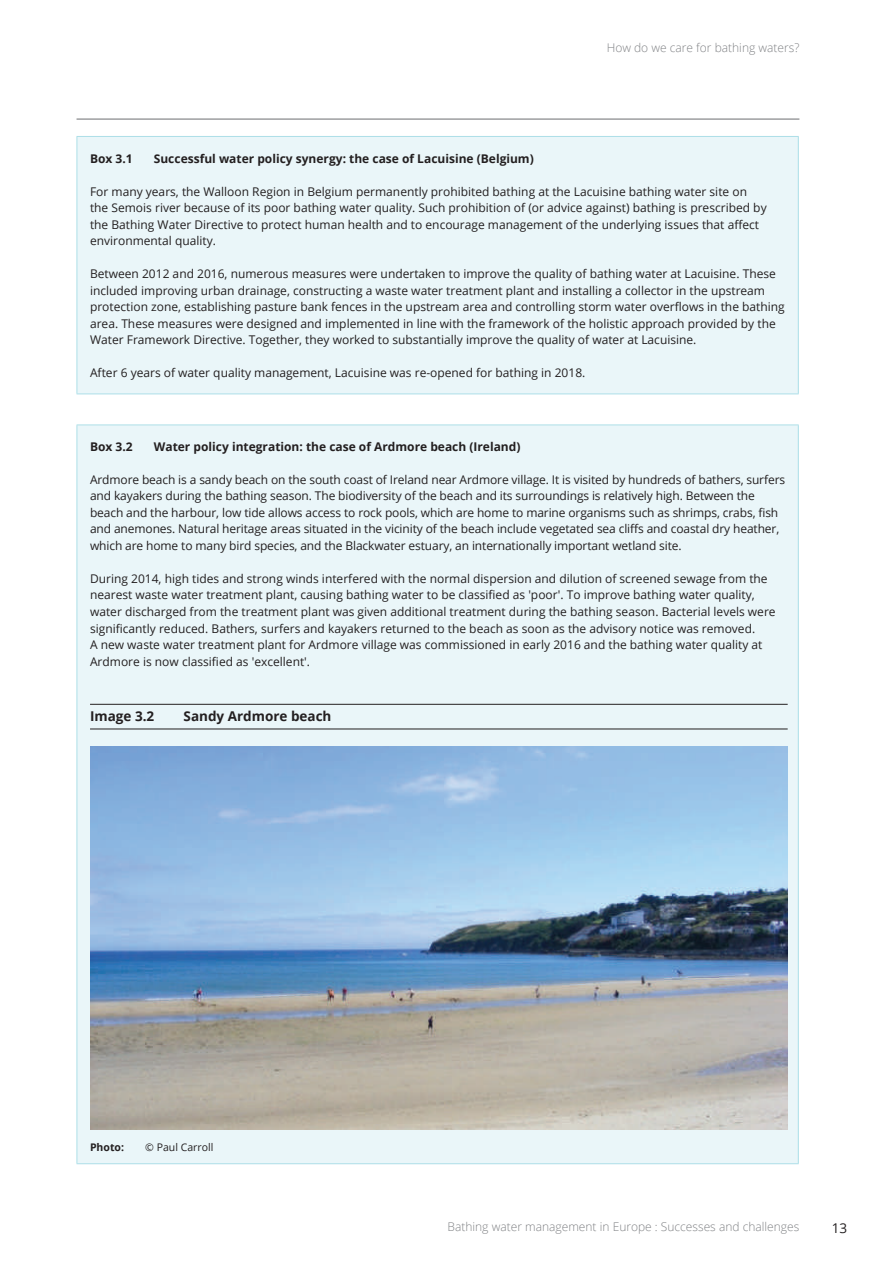
<style>
.page{position:relative;width:893px;height:1263px;background:#fff}
.page>*{position:absolute;margin:0;border:0;box-sizing:border-box;transform-origin:0 0}
.t1{font:700 13.5px "Open Sans";color:#231f20}
.t2{font:13.5px "Open Sans";color:#231f20}
.t3{font:12px/16.5px "Open Sans";color:#231f20}
.t4{font:700 12px "Open Sans";color:#231f20}
.t5{font:300 12px "Open Sans";color:#808285}
.t6{font:10.5px "Open Sans";color:#231f20}
.t7{font:700 10.5px "Open Sans";color:#231f20}
</style>
<div class="page">
<hr style="left:77px;top:119px;width:722px;height:1px;background:#6c6d70">
<div style="left:77px;top:425px;width:721px;height:739px;background:#eaf6f9"></div>
<hr style="left:77px;top:424px;width:722px;height:1px;background:#addfe8">
<hr style="left:77px;top:425px;width:1px;height:738px;background:#addfe8">
<hr style="left:798px;top:425px;width:1px;height:738px;background:#addfe8">
<hr style="left:77px;top:1163px;width:722px;height:1px;background:#addfe8">
<hr style="left:90px;top:704px;width:698px;height:1px;background:#231f20">
<hr style="left:90px;top:729px;width:698px;height:1px;background:#231f20">
<img style="left:90px;top:746px;width:698px;height:384px">
<div style="left:77px;top:136px;width:721px;height:258px;background:#eaf6f9"></div>
<hr style="left:77px;top:136px;width:722px;height:1px;background:#addfe8">
<hr style="left:77px;top:137px;width:1px;height:256px;background:#addfe8">
<hr style="left:798px;top:137px;width:1px;height:256px;background:#addfe8">
<hr style="left:77px;top:393px;width:722px;height:1px;background:#addfe8">
<p class="t5" style="left:607px;top:40px;width:194px">How do we care for bathing waters?</p>
<p class="t4" style="left:90px;top:150px;width:44px">Box 3.1</p>
<p class="t4" style="left:154px;top:150px;width:381px">Successful water policy synergy: the case of Lacuisine (Belgium)</p>
<p class="t3" style="left:90px;top:183px;width:678px">For many years, the Walloon Region in Belgium permanently prohibited bathing at the Lacuisine bathing water site on the Semois river because of its poor bathing water quality. Such prohibition of (or advice against) bathing is prescribed by the Bathing Water Directive to protect human health and to encourage management of the underlying issues that affect environmental quality.</p>
<p class="t3" style="left:90px;top:265px;width:696px">Between 2012 and 2016, numerous measures were undertaken to improve the quality of bathing water at Lacuisine. These included improving urban drainage, constructing a waste water treatment plant and installing a collector in the upstream protection zone, establishing pasture bank fences in the upstream area and controlling storm water overflows in the bathing area. These measures were designed and implemented in line with the framework of the holistic approach provided by the Water Framework Directive. Together, they worked to substantially improve the quality of water at Lacuisine.</p>
<p class="t3" style="left:90px;top:364px;width:497px">After 6 years of water quality management, Lacuisine was re-opened for bathing in 2018.</p>
<p class="t4" style="left:90px;top:438px;width:44px">Box 3.2</p>
<p class="t4" style="left:154px;top:438px;width:368px">Water policy integration: the case of Ardmore beach (Ireland)</p>
<p class="t3" style="left:90px;top:471px;width:697px">Ardmore beach is a sandy beach on the south coast of Ireland near Ardmore village. It is visited by hundreds of bathers, surfers and kayakers during the bathing season. The biodiversity of the beach and its surroundings is relatively high. Between the beach and the harbour, low tide allows access to rock pools, which are home to marine organisms such as shrimps, crabs, fish and anemones. Natural heritage areas situated in the vicinity of the beach include vegetated sea cliffs and coastal dry heather, which are home to many bird species, and the Blackwater estuary, an internationally important wetland site.</p>
<p class="t3" style="left:90px;top:570px;width:687px">During 2014, high tides and strong winds interfered with the normal dispersion and dilution of screened sewage from the nearest waste water treatment plant, causing bathing water to be classified as 'poor'. To improve bathing water quality, water discharged from the treatment plant was given additional treatment during the bathing season. Bacterial levels were significantly reduced. Bathers, surfers and kayakers returned to the beach as soon as the advisory notice was removed.<br>A new waste water treatment plant for Ardmore village was commissioned in early 2016 and the bathing water quality at Ardmore is now classified as 'excellent'.</p>
<p class="t1" style="left:90px;top:706px;width:66px">Image 3.2</p>
<p class="t1" style="left:184px;top:706px;width:149px">Sandy Ardmore beach</p>
<p class="t7" style="left:90px;top:1140px;width:36px">Photo:</p>
<p class="t6" style="left:145px;top:1140px;width:70px">© Paul Carroll</p>
<p class="t5" style="left:447px;top:1218px;width:353px">Bathing water management in Europe : Successes and challenges</p>
<p class="t2" style="left:832px;top:1219px;width:17px">13</p>
</div>
